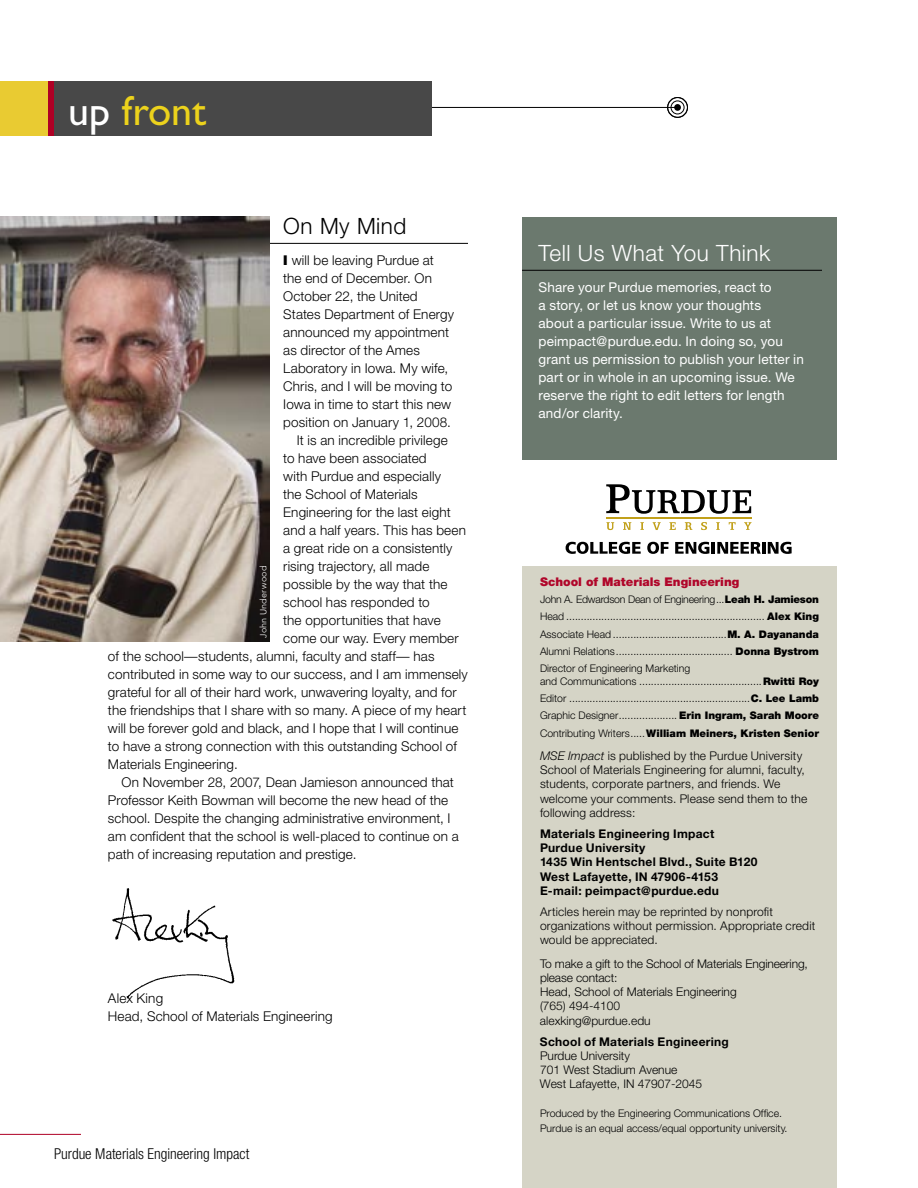
<style>
.page{position:relative;width:918px;height:1188px;background:#fff}
.page>*{position:absolute;margin:0;border:0;box-sizing:border-box;transform-origin:0 0}
.t1{font:42px "Gill Sans";color:#ecd21c}
.t2{font:300 22.5px "Helvetica Neue";letter-spacing:.02em;color:#fff}
.t3{font:300 22.5px "Helvetica Neue";letter-spacing:.02em;color:#000}
.t4{font:300 condensed 15px "Helvetica Neue";color:#000}
.t5{font:300 13.5px/18px "Helvetica Neue";letter-spacing:.01em;color:#000}
.t6{font:13.5px/18px "Helvetica Neue";letter-spacing:.01em;color:#fff}
.t7{font:300 12px/14.2px "Helvetica Neue";letter-spacing:.005em;color:#000}
.t8{font:700 12px/14.2px "Helvetica Neue";letter-spacing:.025em;color:#000}
.t9{font:900 12px "Helvetica Neue LT Std";color:#b0062a}
.t10{font:300 10.5px/17.2px "Helvetica Neue";color:#000;text-align:justify}
.t11{font:900 10.5px "Helvetica Neue LT Std";color:#000}
.t12{font:300 9px "Avenir";letter-spacing:.03em;color:#fff}
.s1{color:#fff}
.s2{font-family:"Helvetica Neue LT Std";font-weight:900}
.s3{font-family:"Helvetica Neue";font-weight:300}
.s4{font-style:italic}
</style>
<div class="page">
<div style="left:522px;top:217px;width:315px;height:243px;background:#6b796e"></div>
<div style="left:522px;top:486px;width:315px;height:702px;background:#d5d4c6"></div>
<hr style="left:522px;top:270px;width:300px;height:1px;background:#000">
<hr style="left:269px;top:243px;width:199px;height:1px;background:#000">
<div style="left:521px;top:476px;width:325px;height:90px;background:#fff"></div>
<svg style="left:606px;top:484px;width:145px;height:30px"></svg>
<svg style="left:606px;top:522px;width:8px;height:8px"></svg>
<svg style="left:623px;top:522px;width:8px;height:8px"></svg>
<svg style="left:640px;top:522px;width:4px;height:8px"></svg>
<svg style="left:653px;top:522px;width:8px;height:8px"></svg>
<svg style="left:669px;top:522px;width:7px;height:8px"></svg>
<svg style="left:685px;top:522px;width:7px;height:8px"></svg>
<svg style="left:701px;top:522px;width:6px;height:8px"></svg>
<svg style="left:716px;top:522px;width:4px;height:8px"></svg>
<svg style="left:729px;top:522px;width:7px;height:8px"></svg>
<svg style="left:744px;top:522px;width:8px;height:8px"></svg>
<hr style="left:606px;top:517px;width:145px;height:2px;background:#c1a01a">
<svg style="left:566px;top:542px;width:75px;height:12px"></svg>
<svg style="left:647px;top:542px;width:22px;height:12px"></svg>
<svg style="left:675px;top:542px;width:117px;height:12px"></svg>
<img style="left:0;top:216px;width:270px;height:426px">
<hr style="left:0;top:1134px;width:81px;height:1px;background:#af0025">
<img style="left:112px;top:888px;width:123px;height:111px">
<hr style="left:0;top:107px;width:678px;height:1px;background:#000">
<div style="left:667px;top:97px;width:21px;height:21px;border:1px solid #000;border-radius:50%"></div>
<div style="left:671px;top:101px;width:13px;height:13px;border:1px solid #000;border-radius:50%"></div>
<div style="left:674px;top:104px;width:7px;height:7px;background:#000;border-radius:50%"></div>
<div style="left:0;top:81px;width:432px;height:54px;background:#484848"></div>
<div style="left:0;top:81px;width:54px;height:54px;background:#e9cb32"></div>
<div style="left:48px;top:81px;width:6px;height:54px;background:#af0025"></div>
<h1 class="t1" style="left:68px;top:87px;width:139px"><span class="s1">up</span> front</h1>
<h2 class="t3" style="left:283px;top:212px;width:125px">On My Mind</h2>
<p class="t5" style="left:283px;top:251px;width:152px"><span class="s2">I</span> will be leaving Purdue at</p>
<p class="t5" style="left:283px;top:269px;width:150px">the end of December. On</p>
<p class="t5" style="left:283px;top:287px;width:136px">October 22, the United</p>
<p class="t5" style="left:283px;top:305px;width:172px">States Department of Energy</p>
<p class="t5" style="left:283px;top:323px;width:167px">announced my appointment</p>
<p class="t5" style="left:283px;top:341px;width:138px">as director of the Ames</p>
<p class="t5" style="left:283px;top:359px;width:167px">Laboratory in Iowa. My wife,</p>
<p class="t5" style="left:283px;top:377px;width:171px">Chris, and I will be moving to</p>
<p class="t5" style="left:283px;top:395px;width:169px">Iowa in time to start this new</p>
<p class="t5" style="left:283px;top:413px;width:169px">position on January 1, 2008.</p>
<p class="t5" style="left:297px;top:431px;width:152px">It is an incredible privilege</p>
<p class="t5" style="left:283px;top:449px;width:145px">to have been associated</p>
<p class="t5" style="left:283px;top:467px;width:159px">with Purdue and especially</p>
<p class="t5" style="left:283px;top:485px;width:136px">the School of Materials</p>
<p class="t5" style="left:283px;top:503px;width:169px">Engineering for the last eight</p>
<p class="t5" style="left:283px;top:521px;width:184px">and a half years. This has been</p>
<p class="t5" style="left:283px;top:539px;width:171px">a great ride on a consistently</p>
<p class="t5" style="left:283px;top:557px;width:148px">rising trajectory, all made</p>
<p class="t5" style="left:283px;top:575px;width:166px">possible by the way that the</p>
<p class="t5" style="left:283px;top:593px;width:148px">school has responded to</p>
<p class="t5" style="left:283px;top:611px;width:159px">the opportunities that have</p>
<p class="t5" style="left:283px;top:629px;width:177px">come our way. Every member</p>
<p class="t5" style="left:108px;top:647px;width:328px">of the school—students, alumni, faculty and staff— has</p>
<p class="t5" style="left:108px;top:665px;width:361px">contributed in some way to our success, and I am immensely</p>
<p class="t5" style="left:108px;top:683px;width:350px">grateful for all of their hard work, unwavering loyalty, and for</p>
<p class="t5" style="left:108px;top:701px;width:360px">the friendships that I share with so many. A piece of my heart</p>
<p class="t5" style="left:108px;top:719px;width:352px">will be forever gold and black, and I hope that I will continue</p>
<p class="t5" style="left:108px;top:737px;width:350px">to have a strong connection with this outstanding School of</p>
<p class="t5" style="left:108px;top:755px;width:131px">Materials Engineering.</p>
<p class="t5" style="left:121px;top:773px;width:334px">On November 28, 2007, Dean Jamieson announced that</p>
<p class="t5" style="left:108px;top:791px;width:342px">Professor Keith Bowman will become the new head of the</p>
<p class="t5" style="left:108px;top:809px;width:344px">school. Despite the changing administrative environment, I</p>
<p class="t5" style="left:108px;top:827px;width:352px">am confident that the school is well-placed to continue on a</p>
<p class="t5" style="left:108px;top:845px;width:250px">path of increasing reputation and prestige.</p>
<p class="t12" style="left:258px;top:638px;width:74px;rotate:-90deg">John Underwood</p>
<p class="t5" style="left:108px;top:989px;width:226px">Alex King<br>Head, School of Materials Engineering</p>
<p class="t4" style="left:54px;top:1146px;width:197px">Purdue Materials Engineering Impact</p>
<h2 class="t2" style="left:538px;top:239px;width:233px">Tell Us What You Think</h2>
<p class="t6" style="left:538px;top:278px;width:267px">Share your Purdue memories, react to<br>a story, or let us know your thoughts<br>about a particular issue. Write to us at peimpact@purdue.edu. In doing so, you grant us permission to publish your letter in part or in whole in an upcoming issue. We reserve the right to edit letters for length and/or clarity.</p>
<p class="t9" style="left:540px;top:574px;width:201px">School of Materials Engineering</p>
<p class="t10" style="left:540px;top:590px;width:281px">John A. Edwardson Dean of Engineering ...<span class="s2">Leah H. Jamieson </span>Head .................................................................... <span class="s2">Alex King </span>Associate Head .......................................<span class="s2">M. A. Dayananda </span>Alumni Relations ........................................ <span class="s2">Donna Bystrom </span>Director of Engineering Marketing</p>
<p class="t10" style="left:540px;top:672px;width:281px">and Communications ..........................................<span class="s2">Rwitti Roy </span>Editor ..............................................................<span class="s2">C. Lee Lamb </span>Graphic Designer .................... <span class="s2">Erin Ingram, Sarah Moore</span></p>
<p class="t11" style="left:540px;top:727px;width:281px"><span class="s3">Contributing Writers .....</span>William Meiners, Kristen Senior</p>
<p class="t7" style="left:540px;top:748px;width:269px"><span class="s4">MSE Impact</span> is published by the Purdue University School of Materials Engineering for alumni, faculty, students, corporate partners, and friends. We welcome your comments. Please send them to the following address:</p>
<p class="t8" style="left:540px;top:826px;width:219px">Materials Engineering Impact<br>Purdue University<br>1435 Win Hentschel Blvd., Suite B120<br>West Lafayette, IN 47906-4153<br>E-mail: peimpact@purdue.edu</p>
<p class="t7" style="left:540px;top:904px;width:277px">Articles herein may be reprinted by nonprofit organizations without permission. Appropriate credit would be appreciated.</p>
<p class="t7" style="left:540px;top:956px;width:269px">To make a gift to the School of Materials Engineering, please contact:<br>Head, School of Materials Engineering<br>(765) 494-4100<br>alexking@purdue.edu</p>
<p class="t8" style="left:540px;top:1034px;width:190px">School of Materials Engineering</p>
<p class="t7" style="left:540px;top:1048px;width:164px">Purdue University<br>701 West Stadium Avenue<br>West Lafayette, IN 47907-2045</p>
<p class="t10" style="left:540px;top:1105px;width:249px;line-height:15px">Produced by the Engineering Communications Office.<br>Purdue is an equal access/equal opportunity university.</p>
</div>
